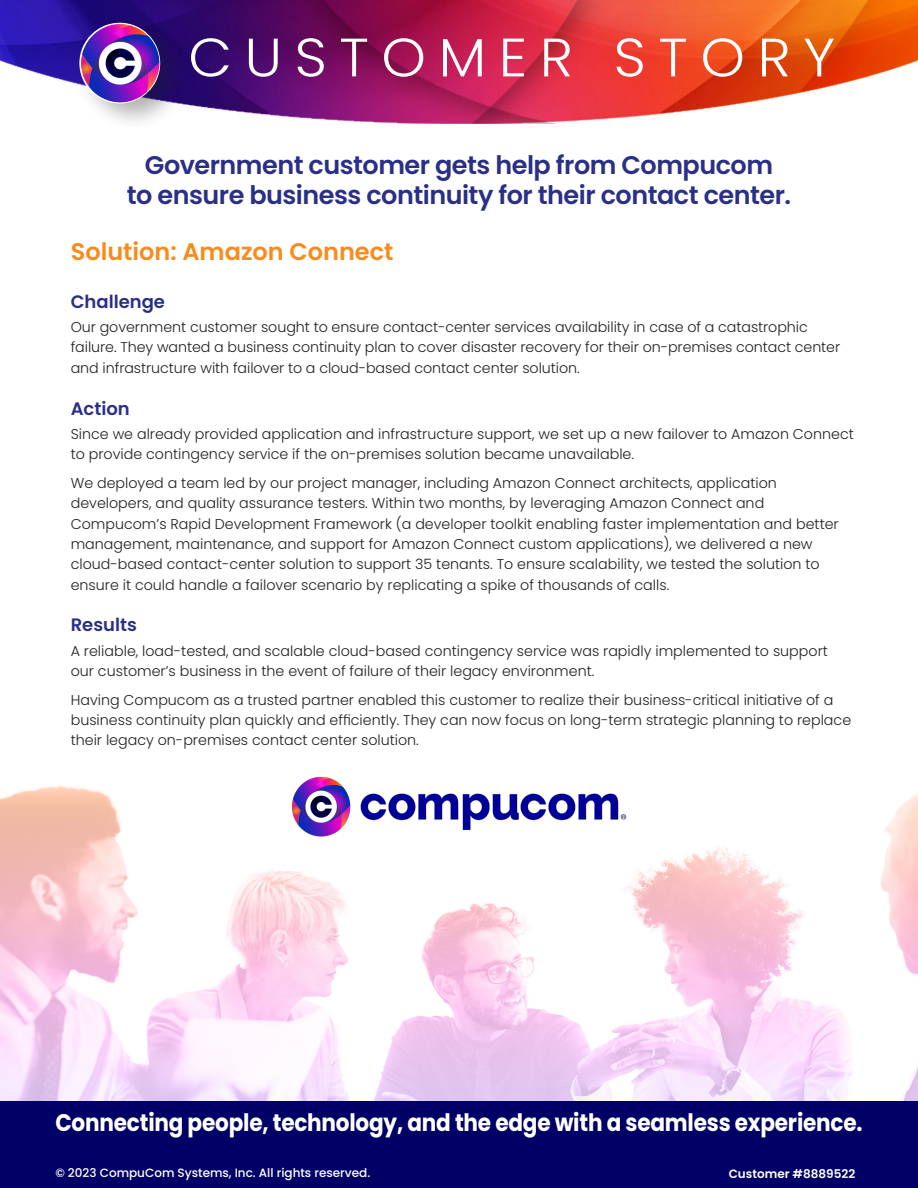
<style>
.page{position:relative;width:918px;height:1188px;background:#fff}
.page>*{position:absolute;margin:0;border:0;box-sizing:border-box;transform-origin:0 0}
.t1{font:300 54px "Poppins";letter-spacing:.22em;color:#fff;scale:1.05 1}
.t2{font:600 25.5px "Poppins";letter-spacing:-.02em;color:#2a2f87}
.t3{font:700 24px "Poppins";letter-spacing:-.01em;color:#fff;scale:.9 1}
.t4{font:600 24px "Poppins";color:#f98b1c}
.t5{font:600 18px "Poppins";color:#2a2f87}
.t6{font:300 14.25px/20.4px "Poppins";color:#231f20}
.t7{font:500 12px "Poppins";color:#fff}
.t8{font:600 12px "Poppins";color:#fff}
</style>
<div class="page">
<img style="left:0;top:0;width:918px;height:124px">
<img style="left:0;top:785px;width:918px;height:316px">
<div style="left:0;top:1101px;width:918px;height:87px;background:#006"></div>
<div style="left:75px;top:14px;width:117px;height:117px;background:#212121;opacity:.35"></div>
<img style="left:74px;top:18px;width:91px;height:90px">
<img style="left:287px;top:776px;width:344px;height:64px">
<h1 class="t1" style="left:188px;top:26px;width:618px">CUSTOMER STORY</h1>
<p class="t2" style="left:145px;top:150px;width:630px">Government customer gets help from Compucom</p>
<p class="t2" style="left:127px;top:180px;width:666px">to ensure business continuity for their contact center.</p>
<p class="t4" style="left:71px;top:237px;width:324px">Solution: Amazon Connect</p>
<p class="t5" style="left:71px;top:291px;width:96px">Challenge</p>
<p class="t6" style="left:71px;top:317px;width:771px">Our government customer sought to ensure contact-center services availability in case of a catastrophic failure. They wanted a business continuity plan to cover disaster recovery for their on-premises contact center and infrastructure with failover to a cloud-based contact center solution.</p>
<p class="t5" style="left:71px;top:398px;width:61px">Action</p>
<p class="t6" style="left:71px;top:424px;width:785px">Since we already provided application and infrastructure support, we set up a new failover to Amazon Connect to provide contingency service if the on-premises solution became unavailable.</p>
<p class="t6" style="left:71px;top:473px;width:770px">We deployed a team led by our project manager, including Amazon Connect architects, application developers, and quality assurance testers. Within two months, by leveraging Amazon Connect and Compucom’s Rapid Development Framework (a developer toolkit enabling faster implementation and better management, maintenance, and support for Amazon Connect custom applications), we delivered a new cloud-based contact-center solution to support 35 tenants. To ensure scalability, we tested the solution to ensure it could handle a failover scenario by replicating a spike of thousands of calls.</p>
<p class="t5" style="left:71px;top:615px;width:68px">Results</p>
<p class="t6" style="left:71px;top:641px;width:759px">A reliable, load-tested, and scalable cloud-based contingency service was rapidly implemented to support our customer’s business in the event of failure of their legacy environment.</p>
<p class="t6" style="left:71px;top:690px;width:782px">Having Compucom as a trusted partner enabled this customer to realize their business-critical initiative of a business continuity plan quickly and efficiently. They can now focus on long-term strategic planning to replace their legacy on-premises contact center solution.</p>
<h3 class="t3" style="left:55px;top:1109px;width:898px">Connecting people, technology, and the edge with a seamless experience.</h3>
<p class="t7" style="left:55px;top:1166px;width:316px">© 2023 CompuCom Systems, Inc. All rights reserved.</p>
<p class="t8" style="left:729px;top:1167px;width:128px">Customer #8889522</p>
</div>
